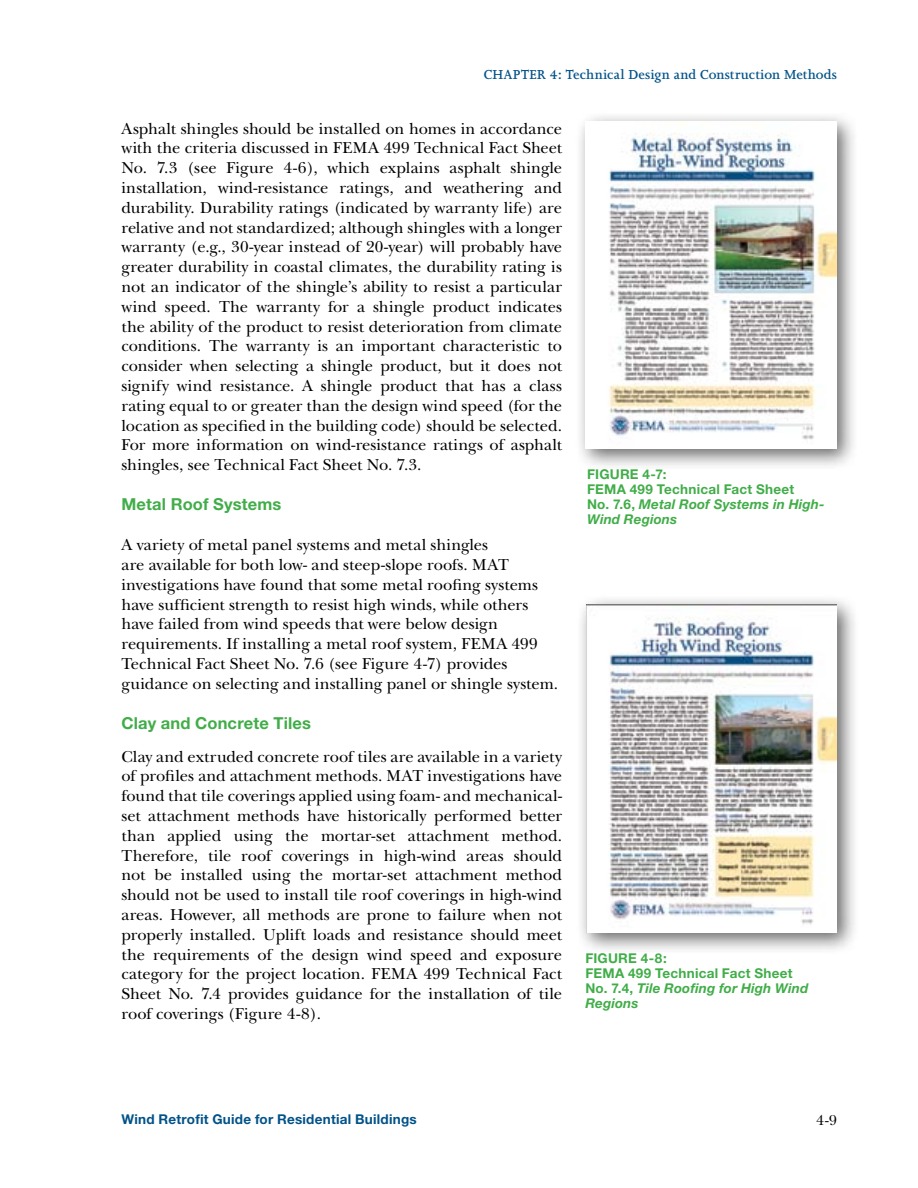
<style>
.page{position:relative;width:918px;height:1188px;background:#fff}
.page>*{position:absolute;margin:0;border:0;box-sizing:border-box;transform-origin:0 0}
.t1{font:16.5px/19.8px "New Baskerville";color:#000;text-align:justify}
.t2{font:700 16.5px "Helvetica Neue";letter-spacing:.01em;color:#41ad49}
.t3{font:600 15px "Joanna";letter-spacing:.01em;color:#005288}
.t4{font:15px "New Baskerville";color:#000}
.t5{font:700 13.5px/15px "Helvetica Neue";letter-spacing:.02em;color:#41ad49}
.t6{font:700 13.5px "Helvetica Neue";letter-spacing:.02em;color:#005288}
.s1{font-style:italic}
</style>
<div class="page">
<div style="left:574px;top:110px;width:285px;height:361px;background:#000;opacity:.6"></div>
<img style="left:585px;top:122px;width:252px;height:327px">
<div style="left:575px;top:593px;width:284px;height:361px;background:#000;opacity:.6"></div>
<img style="left:586px;top:605px;width:251px;height:327px">
<p class="t3" style="left:484px;top:66px;width:355px">CHAPTER 4: Technical Design and Construction Methods</p>
<p class="t1" style="left:122px;top:118px;width:442px">Asphalt shingles should be installed on homes in accordance with the criteria discussed in FEMA 499 Technical Fact Sheet No. 7.3 (see Figure 4-6), which explains asphalt shingle installation, wind-resistance ratings, and weathering and durability. Durability ratings (indicated by warranty life) are relative and not standardized; although shingles with a longer warranty (e.g., 30-year instead of 20-year) will probably have greater durability in coastal climates, the durability rating is not an indicator of the shingle’s ability to resist a particular wind speed. The warranty for a shingle product indicates the ability of the product to resist deterioration from climate conditions. The warranty is an important characteristic to consider when selecting a shingle product, but it does not signify wind resistance. A shingle product that has a class rating equal to or greater than the design wind speed (for the location as specified in the building code) should be selected.<br>For more information on wind-resistance ratings of asphalt shingles, see Technical Fact Sheet No. 7.3.</p>
<h4 class="t2" style="left:122px;top:494px;width:161px">Metal Roof Systems</h4>
<p class="t1" style="left:122px;top:535px;width:438px;text-align:left">A variety of metal panel systems and metal shingles<br>are available for both low- and steep-slope roofs. MAT investigations have found that some metal roofing systems have sufficient strength to resist high winds, while others have failed from wind speeds that were below design requirements. If installing a metal roof system, FEMA 499<br>Technical Fact Sheet No. 7.6 (see Figure 4-7) provides guidance on selecting and installing panel or shingle system.</p>
<h4 class="t2" style="left:122px;top:713px;width:191px">Clay and Concrete Tiles</h4>
<p class="t1" style="left:122px;top:746px;width:442px">Clay and extruded concrete roof tiles are available in a variety of profiles and attachment methods. MAT investigations have found that tile coverings applied using foam- and mechanical&shy;set attachment methods have historically performed better than applied using the mortar-set attachment method.<br>Therefore, tile roof coverings in high-wind areas should not be installed using the mortar-set attachment method should not be used to install tile roof coverings in high-wind areas. However, all methods are prone to failure when not properly installed. Uplift loads and resistance should meet the requirements of the design wind speed and exposure category for the project location. FEMA 499 Technical Fact Sheet No. 7.4 provides guidance for the installation of tile roof coverings (Figure 4-8).</p>
<p class="t5" style="left:587px;top:467px;width:239px">FiGuRE 4-7:<br>FEMA 499 Technical Fact Sheet<br>No. 7.6, <span class="s1">Metal Roof Systems in High-<br>Wind Regions</span></p>
<p class="t5" style="left:585px;top:951px;width:225px">FiGuRE 4-8:<br>FEMA 499 Technical Fact Sheet<br>No. 7.4, <span class="s1">Tile Roofing for High Wind<br>Regions</span></p>
<p class="t6" style="left:122px;top:1111px;width:297px">Wind Retrofit Guide for Residential Buildings</p>
<p class="t4" style="left:816px;top:1111px;width:22px">4-9</p>
</div>
